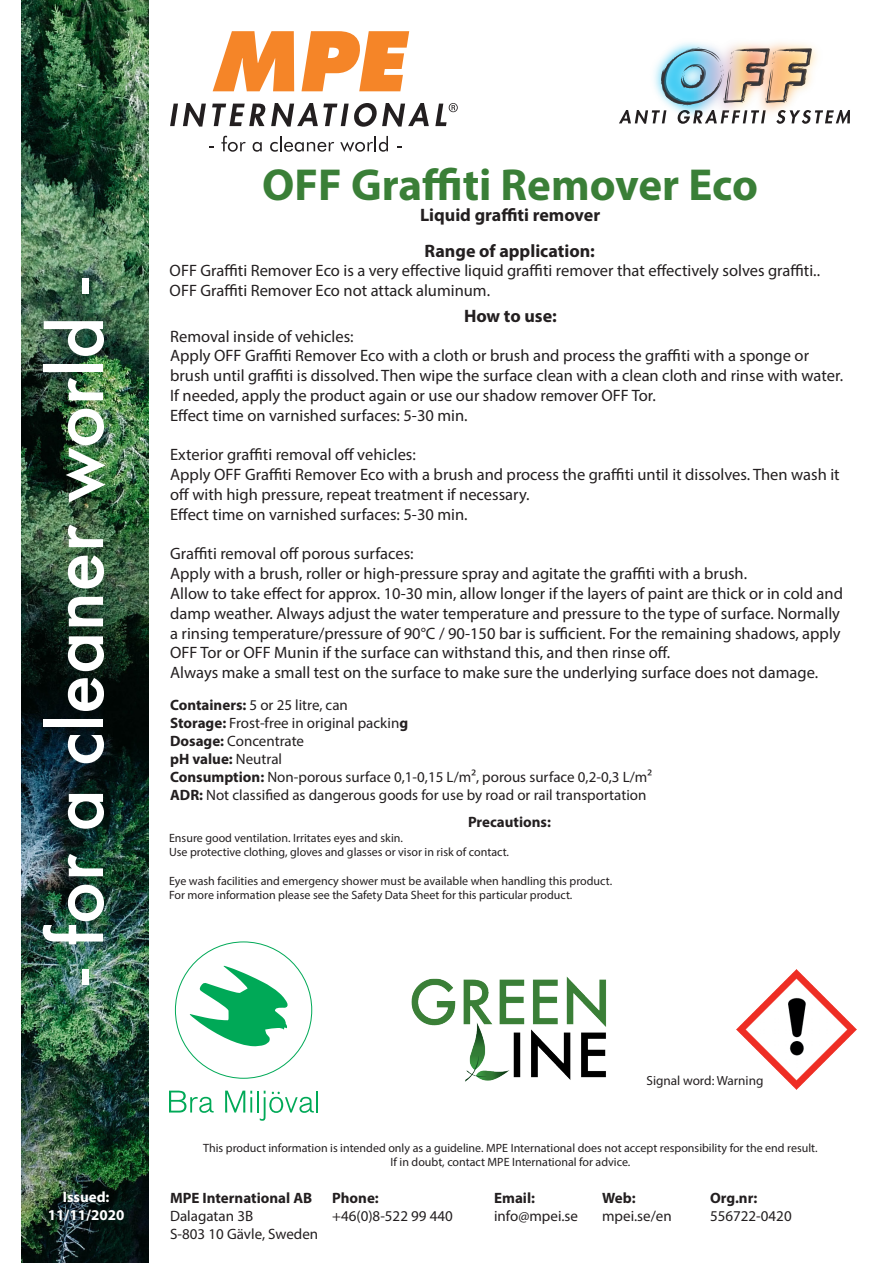
<style>
.page{position:relative;width:893px;height:1263px;background:#fff}
.page>*{position:absolute;margin:0;border:0;box-sizing:border-box;transform-origin:0 0}
.t1{font:500 72px "Futura";color:#fff}
.t2{font:700 45px "Myriad Pro";color:#3a7f37}
.t3{font:700 18px "Myriad Pro";color:#231f20}
.t4{font:16.5px/19.8px "Myriad Pro";color:#231f20}
.t5{font:15px "Myriad Pro";color:#231f20}
.t6{font:700 15px "Myriad Pro";color:#231f20}
.t7{font:700 15px/18px "Myriad Pro";color:#fff;text-align:center}
.t8{font:13.2px "Myriad Pro";color:#231f20}
.t9{font:12px "Myriad Pro";color:#231f20}
.s1{font-weight:700}
.s2{font-weight:400}
</style>
<div class="page">
<img style="left:21px;top:0;width:128px;height:1262px">
<img style="left:619px;top:47px;width:231px;height:77px">
<svg style="left:213px;top:31px;width:81px;height:60px"></svg>
<svg style="left:301px;top:31px;width:108px;height:60px"></svg>
<svg style="left:170px;top:103px;width:36px;height:24px"></svg>
<svg style="left:212px;top:103px;width:217px;height:24px"></svg>
<svg style="left:221px;top:136px;width:25px;height:16px"></svg>
<svg style="left:253px;top:142px;width:9px;height:10px"></svg>
<svg style="left:270px;top:136px;width:64px;height:16px"></svg>
<svg style="left:340px;top:136px;width:48px;height:16px"></svg>
<svg style="left:435px;top:103px;width:23px;height:23px"></svg>
<img style="left:412px;top:977px;width:194px;height:105px">
<img style="left:736px;top:969px;width:120px;height:121px">
<svg style="left:190px;top:966px;width:98px;height:80px"></svg>
<svg style="left:169px;top:1090px;width:45px;height:23px"></svg>
<svg style="left:225px;top:1090px;width:27px;height:22px"></svg>
<hr style="left:257px;top:1090px;width:2px;height:22px;background:#00a957">
<hr style="left:316px;top:1090px;width:2px;height:22px;background:#00a957">
<svg style="left:260px;top:1091px;width:54px;height:30px"></svg>
<p class="t1" style="left:27px;top:985px;width:708px;rotate:-90deg">- for a cleaner world -</p>
<p class="t7" style="left:48px;top:1188px;width:78px">Issued:<br>11/11/2020</p>
<p class="t2" style="left:262px;top:155px;width:497px">OFF Graffiti Remover Eco</p>
<p class="t3" style="left:420px;top:203px;width:182px">Liquid graffiti remover</p>
<p class="t3" style="left:425px;top:239px;width:172px">Range of application:</p>
<p class="t4" style="left:170px;top:261px;width:652px">OFF Graffiti Remover Eco is a very effective liquid graffiti remover that effectively solves graffiti..<br>OFF Graffiti Remover Eco not attack aluminum.</p>
<p class="t3" style="left:464px;top:304px;width:94px">How to use:</p>
<p class="t4" style="left:170px;top:326px;width:185px">Removal inside of vehicles:</p>
<p class="t4" style="left:170px;top:346px;width:674px">Apply OFF Graffiti Remover Eco with a cloth or brush and process the graffiti with a sponge or brush until graffiti is dissolved. Then wipe the surface clean with a clean cloth and rinse with water.<br>If needed, apply the product again or use our shadow remover OFF Tor.</p>
<p class="t4" style="left:170px;top:405px;width:299px">Effect time on varnished surfaces: 5-30 min.</p>
<p class="t4" style="left:170px;top:445px;width:247px">Exterior graffiti removal off vehicles:</p>
<p class="t4" style="left:170px;top:464px;width:671px">Apply OFF Graffiti Remover Eco with a brush and process the graffiti until it dissolves. Then wash it off with high pressure, repeat treatment if necessary.</p>
<p class="t4" style="left:170px;top:504px;width:299px">Effect time on varnished surfaces: 5-30 min.</p>
<p class="t4" style="left:170px;top:544px;width:245px">Graffiti removal off porous surfaces:</p>
<p class="t4" style="left:170px;top:563px;width:578px">Apply with a brush, roller or high-pressure spray and agitate the graffiti with a brush.</p>
<p class="t4" style="left:170px;top:583px;width:674px">Allow to take effect for approx. 10-30 min, allow longer if the layers of paint are thick or in cold and damp weather. Always adjust the water temperature and pressure to the type of surface. Normally a rinsing temperature/pressure of 90°C / 90-150 bar is sufficient. For the remaining shadows, apply OFF Tor or OFF Munin if the surface can withstand this, and then rinse off.</p>
<p class="t4" style="left:170px;top:662px;width:649px">Always make a small test on the surface to make sure the underlying surface does not damage.</p>
<p class="t5" style="left:170px;top:695px;width:179px"><span class="s1">Containers:</span> 5 or 25 litre, can</p>
<p class="t5" style="left:170px;top:713px;width:240px"><span class="s1">Storage:</span> Frost-free in original packin<span class="s1">g</span></p>
<p class="t5" style="left:170px;top:731px;width:136px"><span class="s1">Dosage:</span> Concentrate</p>
<p class="t6" style="left:170px;top:749px;width:114px">pH value: <span class="s2">Neutral</span></p>
<p class="t5" style="left:170px;top:767px;width:483px"><span class="s1">Consumption:</span> Non-porous surface 0,1-0,15 L/m², porous surface 0,2-0,3 L/m²</p>
<p class="t5" style="left:170px;top:785px;width:478px"><span class="s1">ADR:</span> Not classified as dangerous goods for use by road or rail transportation</p>
<p class="t6" style="left:468px;top:812px;width:85px">Precautions:</p>
<p class="t9" style="left:169px;top:830px;width:235px">Ensure good ventilation. Irritates eyes and skin.</p>
<p class="t9" style="left:169px;top:845px;width:342px">Use protective clothing, gloves and glasses or visor in risk of contact.</p>
<p class="t9" style="left:169px;top:873px;width:445px">Eye wash facilities and emergency shower must be available when handling this product.</p>
<p class="t9" style="left:169px;top:888px;width:405px">For more information please see the Safety Data Sheet for this particular product.</p>
<p class="t8" style="left:646px;top:1073px;width:118px">Signal word: Warning</p>
<p class="t9" style="left:203px;top:1140px;width:616px">This product information is intended only as a guideline. MPE International does not accept responsibility for the end result.</p>
<p class="t9" style="left:390px;top:1155px;width:241px">If in doubt, contact MPE International for advice.</p>
<p class="t6" style="left:170px;top:1188px;width:144px">MPE International AB</p>
<p class="t6" style="left:332px;top:1188px;width:48px">Phone:</p>
<p class="t6" style="left:494px;top:1188px;width:42px">Email:</p>
<p class="t6" style="left:602px;top:1188px;width:35px">Web:</p>
<p class="t6" style="left:710px;top:1188px;width:49px">Org.nr:</p>
<p class="t5" style="left:170px;top:1206px;width:85px">Dalagatan 3B</p>
<p class="t5" style="left:332px;top:1206px;width:122px">+46(0)8-522 99 440</p>
<p class="t5" style="left:494px;top:1206px;width:85px">info@mpei.se</p>
<p class="t5" style="left:602px;top:1206px;width:71px">mpei.se/en</p>
<p class="t5" style="left:710px;top:1206px;width:83px">556722-0420</p>
<p class="t5" style="left:170px;top:1224px;width:150px">S-803 10 Gävle, Sweden</p>
</div>
